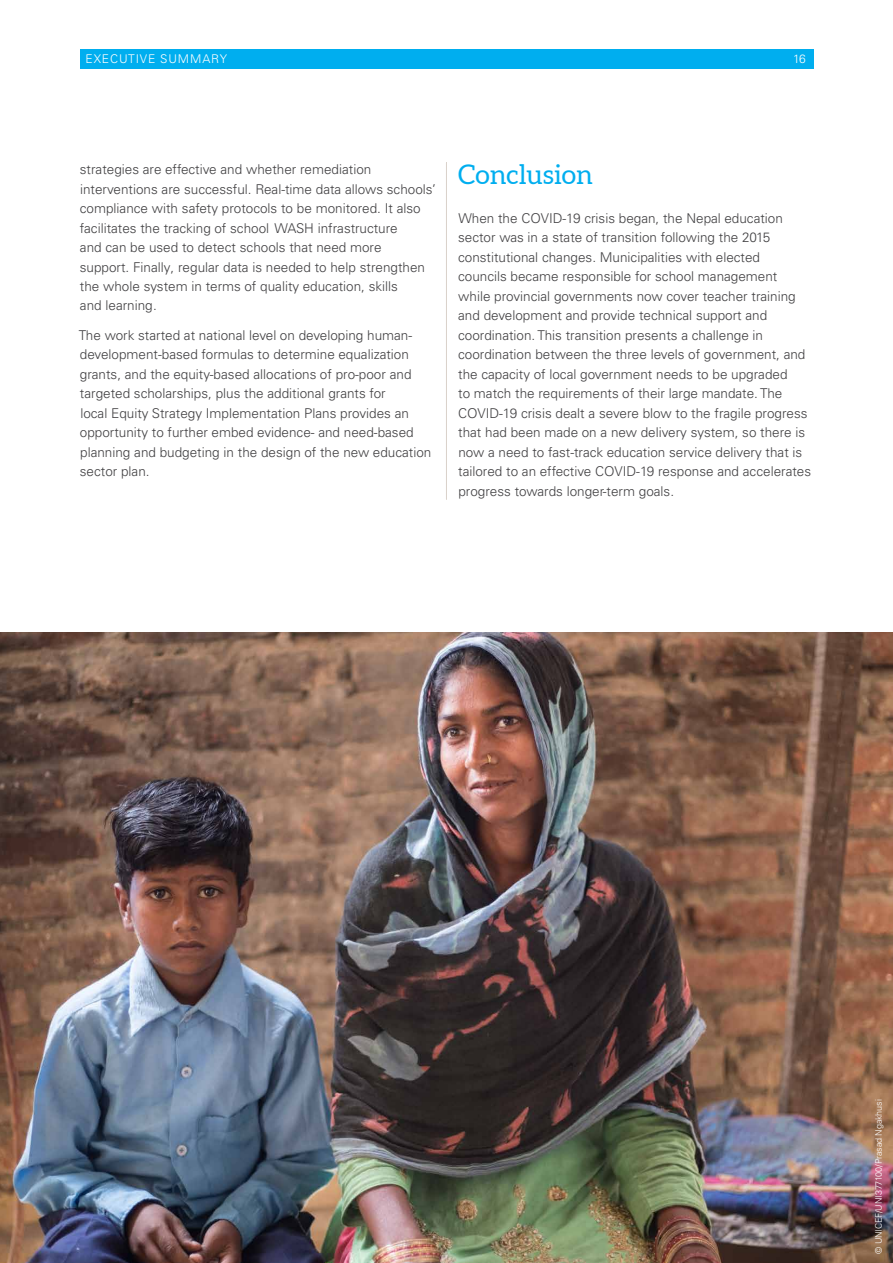
<style>
.page{position:relative;width:893px;height:1263px;background:#fff}
.page>*{position:absolute;margin:0;border:0;box-sizing:border-box;transform-origin:0 0}
.t1{font:27px "Aleo";color:#00aeef}
.t2{font:300 13.5px/19.5px "Univers LT Pro 45";color:#414042}
.t3{font:300 12px "Univers LT Pro 45";letter-spacing:.075em;color:#fff}
.t4{font:300 9px "Univers LT Pro 45";letter-spacing:-.01em;color:#fff}
</style>
<div class="page">
<div style="left:80px;top:49px;width:733px;height:20px;background:#00aeef"></div>
<hr style="left:446px;top:162px;width:1px;height:337px;background:#dad2cb">
<img style="left:0;top:632px;width:893px;height:631px">
<p class="t3" style="left:86px;top:51px;width:143px">EXECUTIVE SUMMARY</p>
<p class="t3" style="left:793px;top:51px;width:14px">16</p>
<p class="t2" style="left:80px;top:159px;width:357px">strategies are effective and whether remediation interventions are successful. Real-time data allows schools’ compliance with safety protocols to be monitored. It also facilitates the tracking of school WASH infrastructure<br>and can be used to detect schools that need more<br>support. Finally, regular data is needed to help strengthen the whole system in terms of quality education, skills<br>and learning.</p>
<p class="t2" style="left:79px;top:325px;width:354px">The work started at national level on developing human&shy;development-based formulas to determine equalization grants, and the equity-based allocations of pro-poor and targeted scholarships, plus the additional grants for<br>local Equity Strategy Implementation Plans provides an opportunity to further embed evidence- and need-based planning and budgeting in the design of the new education sector plan.</p>
<h1 class="t1" style="left:458px;top:159px;width:136px">Conclusion</h1>
<p class="t2" style="left:458px;top:208px;width:355px">When the COVID-19 crisis began, the Nepal education sector was in a state of transition following the 2015 constitutional changes. Municipalities with elected councils became responsible for school management while provincial governments now cover teacher training and development and provide technical support and coordination. This transition presents a challenge in coordination between the three levels of government, and the capacity of local government needs to be upgraded<br>to match the requirements of their large mandate. The COVID-19 crisis dealt a severe blow to the fragile progress that had been made on a new delivery system, so there is now a need to fast-track education service delivery that is tailored to an effective COVID-19 response and accelerates progress towards longer-term goals.</p>
<p class="t4" style="left:873px;top:1254px;width:156px;rotate:-90deg">© UNICEF/UNI377100/Prasad Ngakhusi</p>
</div>
